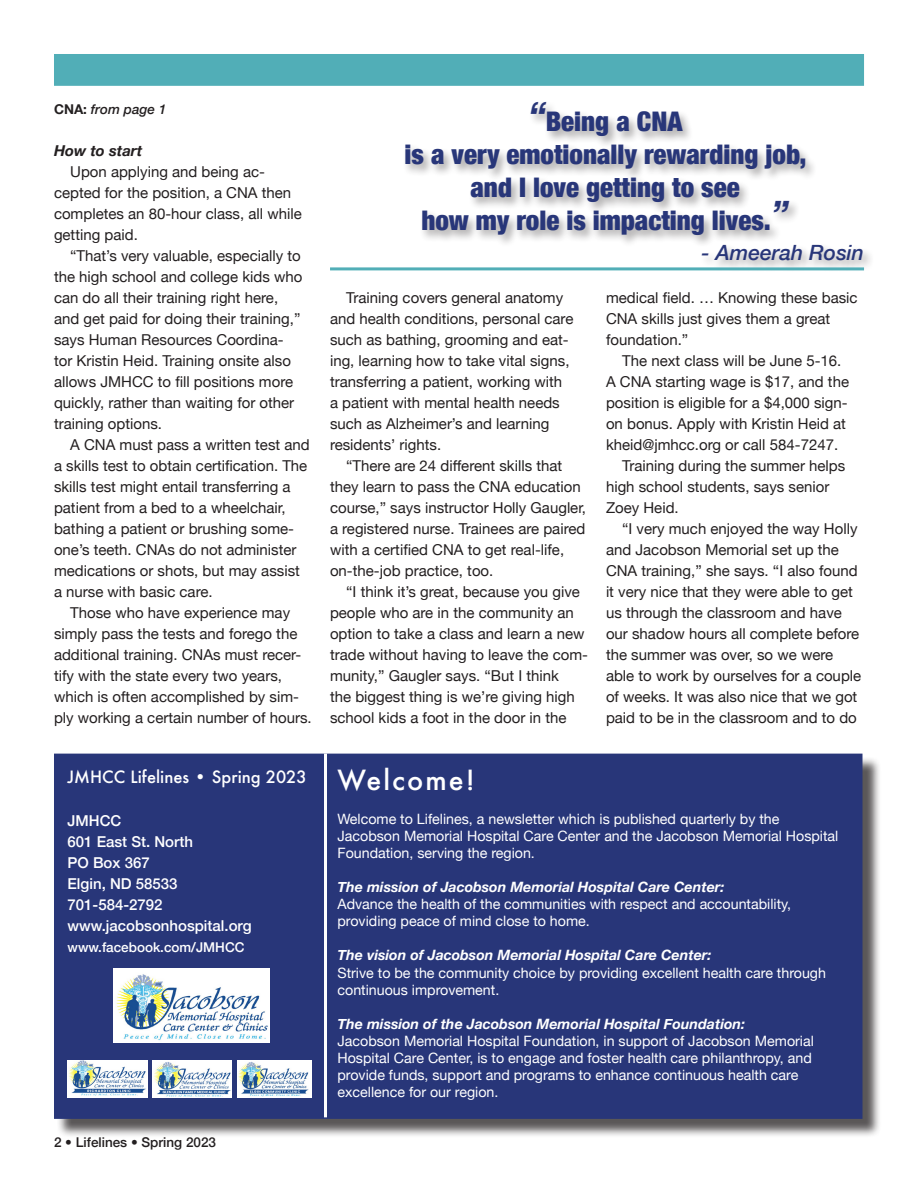
<style>
.page{position:relative;width:918px;height:1188px;background:#fff}
.page>*{position:absolute;margin:0;border:0;box-sizing:border-box;transform-origin:0 0}
.t1{font:900 condensed 27px "Helvetica Neue";color:#283679}
.t2{font:500 27px "Futura";letter-spacing:.075em;color:#fff}
.t3{font:italic 500 21px "Helvetica Neue";color:#283679}
.t4{font:500 16.5px "Futura";color:#fff}
.t5{font:15px/21px "Helvetica Neue";color:#231f20}
.t6{font:500 15px "Helvetica Neue";color:#fff}
.t7{font:italic 700 15px "Helvetica Neue";color:#231f20}
.t8{font:14.25px/17.1px "Helvetica Neue";color:#fff}
.t9{font:italic 700 14.25px "Helvetica Neue";color:#fff}
.t10{font:500 13.5px "Helvetica Neue";color:#231f20}
.t11{font:500 13.5px "Helvetica Neue";color:#fff}
.t12{font:italic 500 13.5px "Helvetica Neue";color:#231f20}
.s1{font-weight:700;font-style:normal}
.s2{font-weight:500;font-style:italic;font-stretch:normal;font-size:40.5px}
</style>
<div class="page">
<div style="left:56px;top:756px;width:825px;height:381px;background:#231f20;opacity:.75"></div>
<div style="left:54px;top:754px;width:808px;height:365px;background:#283679"></div>
<div style="left:54px;top:54px;width:810px;height:32px;background:#51aeb7;border:2px solid #51aeb7"></div>
<img style="left:114px;top:969px;width:155px;height:74px">
<img style="left:238px;top:1061px;width:74px;height:37px">
<img style="left:152px;top:1061px;width:80px;height:37px">
<img style="left:68px;top:1060px;width:79px;height:37px">
<hr style="left:324px;top:754px;width:3px;height:363px;background:#fff">
<div style="left:403px;top:100px;width:472px;height:173px;background:#231f20;opacity:.4"></div>
<hr style="left:330px;top:267px;width:534px;height:3px;background:#51aeb7">
<p class="t12" style="left:54px;top:98px;width:114px"><span class="s1">CNA:</span> from page 1</p>
<p class="t7" style="left:54px;top:139px;width:90px">How to start</p>
<p class="t5" style="left:54px;top:162px;width:249px;text-indent:16px">Upon applying and being ac&shy;cepted for the position, a CNA then completes an 80-hour class, all while getting paid.</p>
<p class="t5" style="left:54px;top:246px;width:250px;text-indent:16px">“That’s very valuable, especially to the high school and college kids who can do all their training right here, and get paid for doing their training,” says Human Resources Coordina&shy;tor Kristin Heid. Training onsite also allows JMHCC to fill positions more quickly, rather than waiting for other training options.</p>
<p class="t5" style="left:54px;top:435px;width:257px;text-indent:16px">A CNA must pass a written test and a skills test to obtain certification. The skills test might entail transferring a patient from a bed to a wheelchair, bathing a patient or brushing some&shy;one’s teeth. CNAs do not administer medications or shots, but may assist a nurse with basic care.</p>
<p class="t5" style="left:54px;top:603px;width:259px;text-indent:16px">Those who have experience may simply pass the tests and forego the additional training. CNAs must recer&shy;tify with the state every two years, which is often accomplished by sim&shy;ply working a certain number of hours.</p>
<p class="t4" style="left:68px;top:765px;width:241px">JMHCC Lifelines • Spring 2023</p>
<p class="t6" style="left:68px;top:808px;width:55px">JMHCC</p>
<p class="t6" style="left:68px;top:829px;width:127px">601 East St. North</p>
<p class="t6" style="left:68px;top:850px;width:84px">PO Box 367</p>
<p class="t6" style="left:68px;top:871px;width:112px">Elgin, ND 58533</p>
<p class="t6" style="left:68px;top:892px;width:97px">701-584-2792</p>
<p class="t6" style="left:68px;top:913px;width:186px">www.jacobsonhospital.org</p>
<p class="t11" style="left:68px;top:936px;width:179px">www.facebook.com/JMHCC</p>
<p class="t10" style="left:54px;top:1132px;width:164px">2 • Lifelines • Spring 2023</p>
<p class="t1" style="left:528px;top:100px;width:156px"><span class="s2">“</span>Being a CNA</p>
<p class="t1" style="left:405px;top:133px;width:404px">is a very emotionally rewarding job,</p>
<p class="t1" style="left:470px;top:166px;width:271px">and I love getting to see</p>
<p class="t1" style="left:421px;top:199px;width:369px">how my role is impacting lives.<span class="s2">”</span></p>
<p class="t3" style="left:701px;top:235px;width:164px">- Ameerah Rosin</p>
<p class="t5" style="left:330px;top:288px;width:245px;text-indent:16px">Training covers general anatomy and health conditions, personal care such as bathing, grooming and eat&shy;ing, learning how to take vital signs, transferring a patient, working with a patient with mental health needs such as Alzheimer’s and learning residents’ rights.</p>
<p class="t5" style="left:330px;top:456px;width:258px;text-indent:16px">“There are 24 different skills that they learn to pass the CNA education course,” says instructor Holly Gaugler, a registered nurse. Trainees are paired with a certified CNA to get real-life, on-the-job practice, too.</p>
<p class="t5" style="left:330px;top:582px;width:260px;text-indent:16px">“I think it’s great, because you give people who are in the community an option to take a class and learn a new trade without having to leave the com&shy;munity,” Gaugler says. “But I think<br>the biggest thing is we’re giving high school kids a foot in the door in the</p>
<p class="t5" style="left:606px;top:288px;width:253px">medical field. … Knowing these basic<br>CNA skills just gives them a great foundation.”</p>
<p class="t5" style="left:606px;top:351px;width:245px;text-indent:16px">The next class will be June 5-16.<br>A CNA starting wage is $17, and the position is eligible for a $4,000 sign&shy;on bonus. Apply with Kristin Heid at kheid@jmhcc.org or call 584-7247.</p>
<p class="t5" style="left:606px;top:456px;width:241px;text-indent:16px">Training during the summer helps high school students, says senior<br>Zoey Heid.</p>
<p class="t5" style="left:606px;top:519px;width:257px;text-indent:16px">“I very much enjoyed the way Holly and Jacobson Memorial set up the CNA training,” she says. “I also found it very nice that they were able to get us through the classroom and have our shadow hours all complete before the summer was over, so we were able to work by ourselves for a couple of weeks. It was also nice that we got paid to be in the classroom and to do</p>
<p class="t2" style="left:338px;top:762px;width:139px">Welcome!</p>
<p class="t8" style="left:338px;top:811px;width:444px">Welcome to Lifelines, a newsletter which is published quarterly by the</p>
<p class="t8" style="left:338px;top:828px;width:502px">Jacobson Memorial Hospital Care Center and the Jacobson Memorial Hospital</p>
<p class="t8" style="left:338px;top:845px;width:199px">Foundation, serving the region.</p>
<p class="t9" style="left:338px;top:876px;width:388px">The mission of Jacobson Memorial Hospital Care Center:</p>
<p class="t8" style="left:338px;top:896px;width:455px">Advance the health of the communities with respect and accountability,</p>
<p class="t8" style="left:338px;top:913px;width:254px">providing peace of mind close to home.</p>
<p class="t9" style="left:338px;top:944px;width:375px">The vision of Jacobson Memorial Hospital Care Center:</p>
<p class="t8" style="left:338px;top:965px;width:490px">Strive to be the community choice by providing excellent health care through continuous improvement.</p>
<p class="t9" style="left:338px;top:1013px;width:409px">The mission of the Jacobson Memorial Hospital Foundation:</p>
<p class="t8" style="left:338px;top:1033px;width:478px">Jacobson Memorial Hospital Foundation, in support of Jacobson Memorial<br>Hospital Care Center, is to engage and foster health care philanthropy, and</p>
<p class="t8" style="left:338px;top:1067px;width:462px">provide funds, support and programs to enhance continuous health care</p>
<p class="t8" style="left:338px;top:1084px;width:162px">excellence for our region.</p>
</div>
